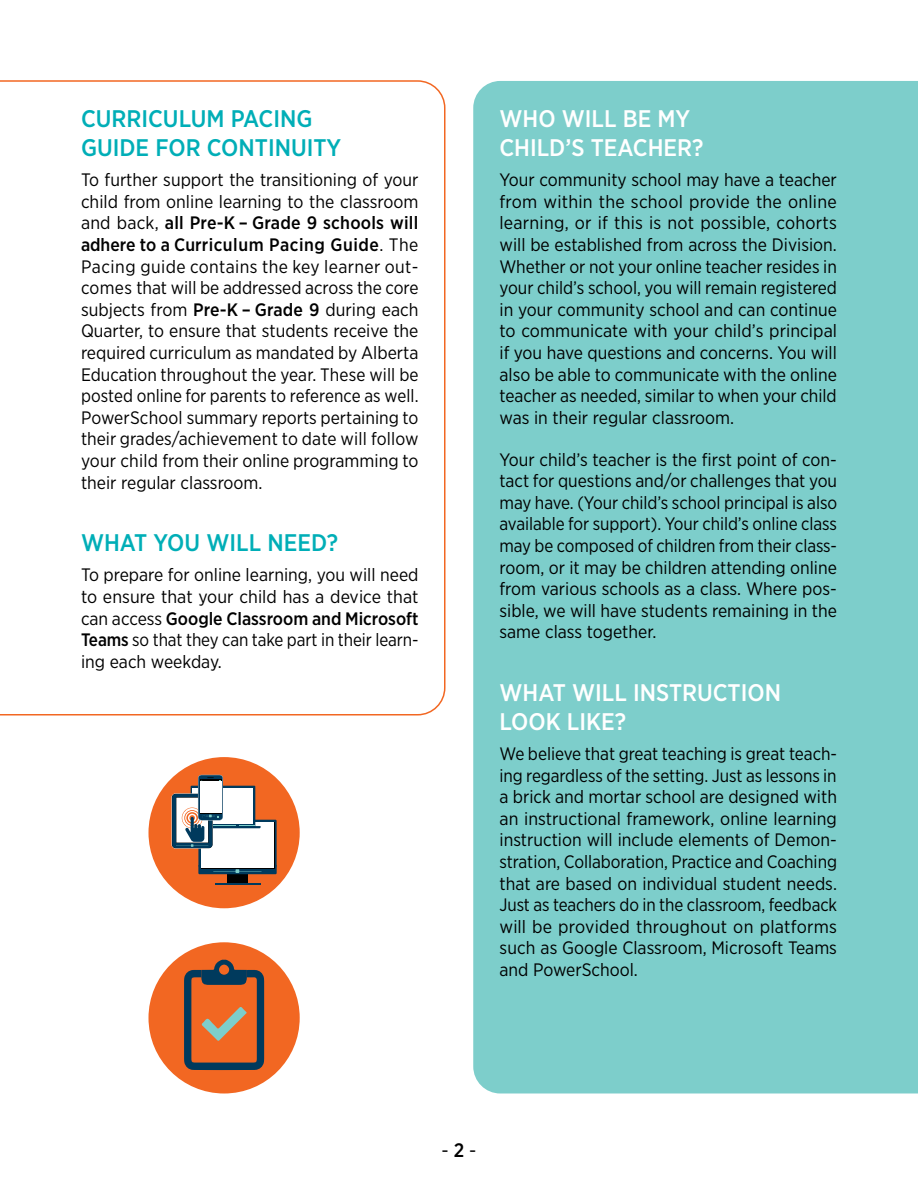
<style>
.page{position:relative;width:918px;height:1188px;background:#fff}
.page>*{position:absolute;margin:0;border:0;box-sizing:border-box;transform-origin:0 0}
.t1{font:500 24px/28.8px "Gotham Narrow";color:#fff}
.t2{font:500 24px/28.8px "Gotham Narrow";color:#00aeb7}
.t3{font:19.5px "Gotham Narrow";color:#000}
.t4{font:18px/21.6px "Gotham Narrow";color:#000;text-align:justify}
.s1{font-weight:500}
</style>
<div class="page">
<svg style="left:0;top:80px;width:446px;height:636px"></svg>
<div style="left:473px;top:81px;width:445px;height:1012px;background:#7dcecb"></div>
<div style="left:148px;top:942px;width:152px;height:152px;background:#f26722;border-radius:50%"></div>
<svg style="left:184px;top:960px;width:80px;height:110px"></svg>
<div style="left:148px;top:757px;width:152px;height:151px;background:#f26722;border-radius:50%"></div>
<svg style="left:198px;top:820px;width:79px;height:47px"></svg>
<div style="left:227px;top:871px;width:21px;height:13px;background:#000"></div>
<hr style="left:215px;top:884px;width:45px;height:1px;background:#003a5d">
<svg style="left:198px;top:865px;width:79px;height:9px"></svg>
<div style="left:201px;top:822px;width:73px;height:47px;background:#000"></div>
<div style="left:201px;top:822px;width:73px;height:46px;background:#fff"></div>
<svg style="left:172px;top:775px;width:89px;height:74px"></svg>
<h1 class="t2" style="left:81px;top:104px;width:262px">CURRICULUM PACING<br>GUIDE FOR CONTINUITY</h1>
<p class="t4" style="left:81px;top:169px;width:339px">To further support the transitioning of your child from online learning to the classroom and back, <span class="s1">all Pre-K – Grade 9 schools will adhere to a Curriculum Pacing Guide</span>. The Pacing guide contains the key learner out&shy;comes that will be addressed across the core subjects from <span class="s1">Pre-K – Grade 9</span> during each Quarter, to ensure that students receive the required curriculum as mandated by Alberta Education throughout the year. These will be posted online for parents to reference as well.<br>PowerSchool summary reports pertaining to their grades/achievement to date will follow your child from their online programming to their regular classroom.</p>
<h1 class="t2" style="left:81px;top:528px;width:259px">WHAT YOU WILL NEED?</h1>
<p class="t4" style="left:81px;top:564px;width:339px">To prepare for online learning, you will need to ensure that your child has a device that can access <span class="s1">Google Classroom and Microsoft Teams</span> so that they can take part in their learn&shy;ing each weekday.</p>
<h1 class="t1" style="left:500px;top:104px;width:205px">WHO WILL BE MY<br>CHILD’S TEACHER?</h1>
<p class="t4" style="left:500px;top:169px;width:339px">Your community school may have a teacher from within the school provide the online learning, or if this is not possible, cohorts will be established from across the Division.<br>Whether or not your online teacher resides in your child’s school, you will remain registered in your community school and can continue to communicate with your child’s principal if you have questions and concerns. You will also be able to communicate with the online teacher as needed, similar to when your child was in their regular classroom.</p>
<p class="t4" style="left:500px;top:448px;width:339px">Your child’s teacher is the first point of con&shy;tact for questions and/or challenges that you may have. (Your child’s school principal is also available for support). Your child’s online class may be composed of children from their class&shy;room, or it may be children attending online from various schools as a class. Where pos&shy;sible, we will have students remaining in the same class together.</p>
<h1 class="t1" style="left:500px;top:678px;width:283px">WHAT WILL INSTRUCTION<br>LOOK LIKE?</h1>
<p class="t4" style="left:500px;top:743px;width:339px">We believe that great teaching is great teach&shy;ing regardless of the setting. Just as lessons in a brick and mortar school are designed with an instructional framework, online learning instruction will include elements of Demon&shy;stration, Collaboration, Practice and Coaching that are based on individual student needs.<br>Just as teachers do in the classroom, feedback will be provided throughout on platforms such as Google Classroom, Microsoft Teams and PowerSchool.</p>
<p class="t3" style="left:441px;top:1138px;width:37px">- <span class="s1">2</span> -</p>
</div>
